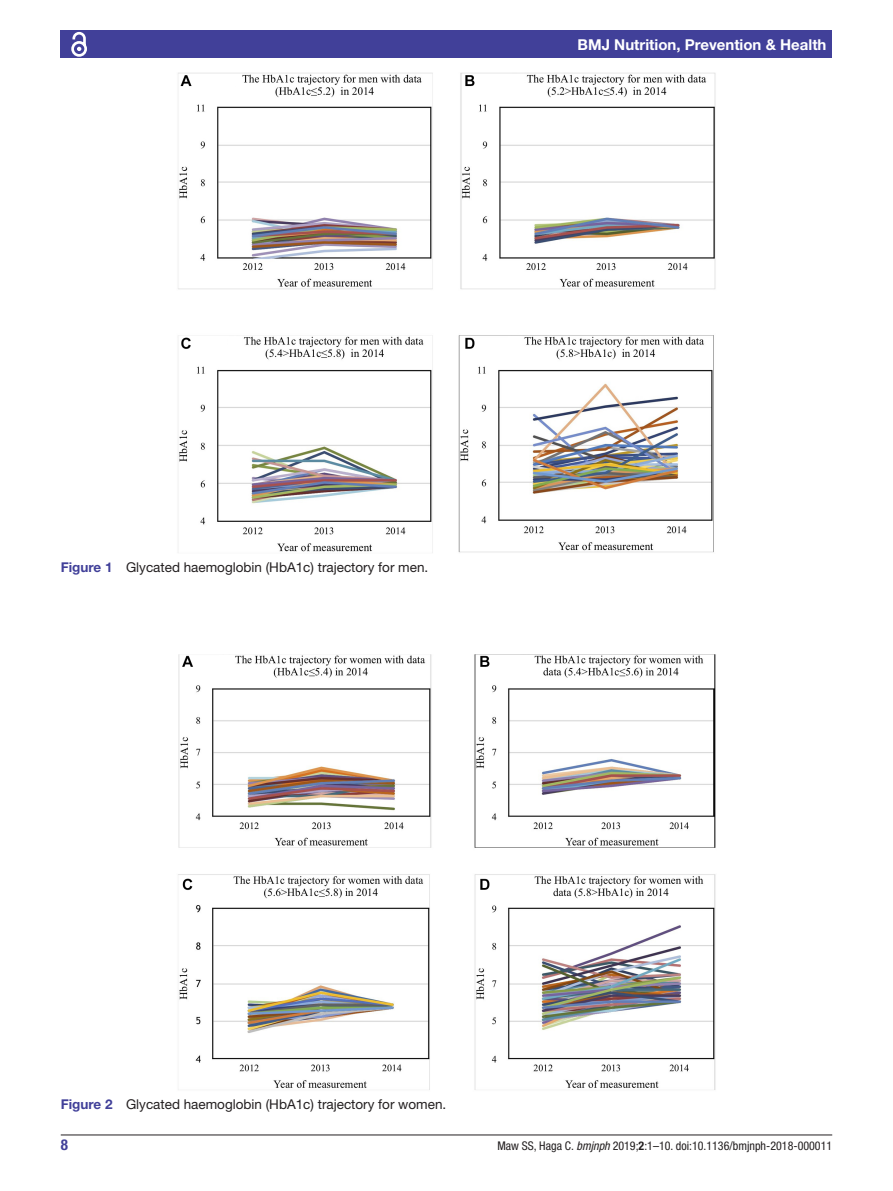
<style>
.page{position:relative;width:893px;height:1191px;background:#fff}
.page>*{position:absolute;margin:0;border:0;box-sizing:border-box;transform-origin:0 0}
.t1{font:700 15px "Helvetica Neue LT Std";color:#fff}
.t2{font:700 condensed 15px "Helvetica Neue LT Std";color:#414099}
.t3{font:13.5px "Helvetica Neue LT Std";color:#231f20}
.t4{font:condensed 12px "Helvetica Neue LT Std";color:#231f20}
.s1{font-weight:700;color:#414099}
.s2{font-style:italic}
.s3{font-weight:700}
</style>
<div class="page">
<hr style="left:61px;top:1134px;width:771px;height:1px;background:#231f20">
<div style="left:61px;top:31px;width:771px;height:27px;background:#414099"></div>
<svg style="left:71px;top:31px;width:16px;height:26px"></svg>
<img style="left:178px;top:73px;width:538px;height:480px">
<img style="left:178px;top:654px;width:538px;height:436px">
<p class="t1" style="left:578px;top:35px;width:250px">BMJ Nutrition, Prevention &amp; Health</p>
<p class="t3" style="left:61px;top:558px;width:369px"><span class="s1">Figure 1</span> Glycated haemoglobin (HbA1c) trajectory for men.</p>
<p class="t3" style="left:61px;top:1096px;width:387px"><span class="s1">Figure 2</span> Glycated haemoglobin (HbA1c) trajectory for women.</p>
<p class="t2" style="left:61px;top:1135px;width:9px">8</p>
<p class="t4" style="left:497px;top:1138px;width:336px">Maw SS, Haga C. <span class="s2">bmjnph</span> 2019;<span class="s3">2</span>:1–10. doi:10.1136/bmjnph-2018-000011</p>
</div>
